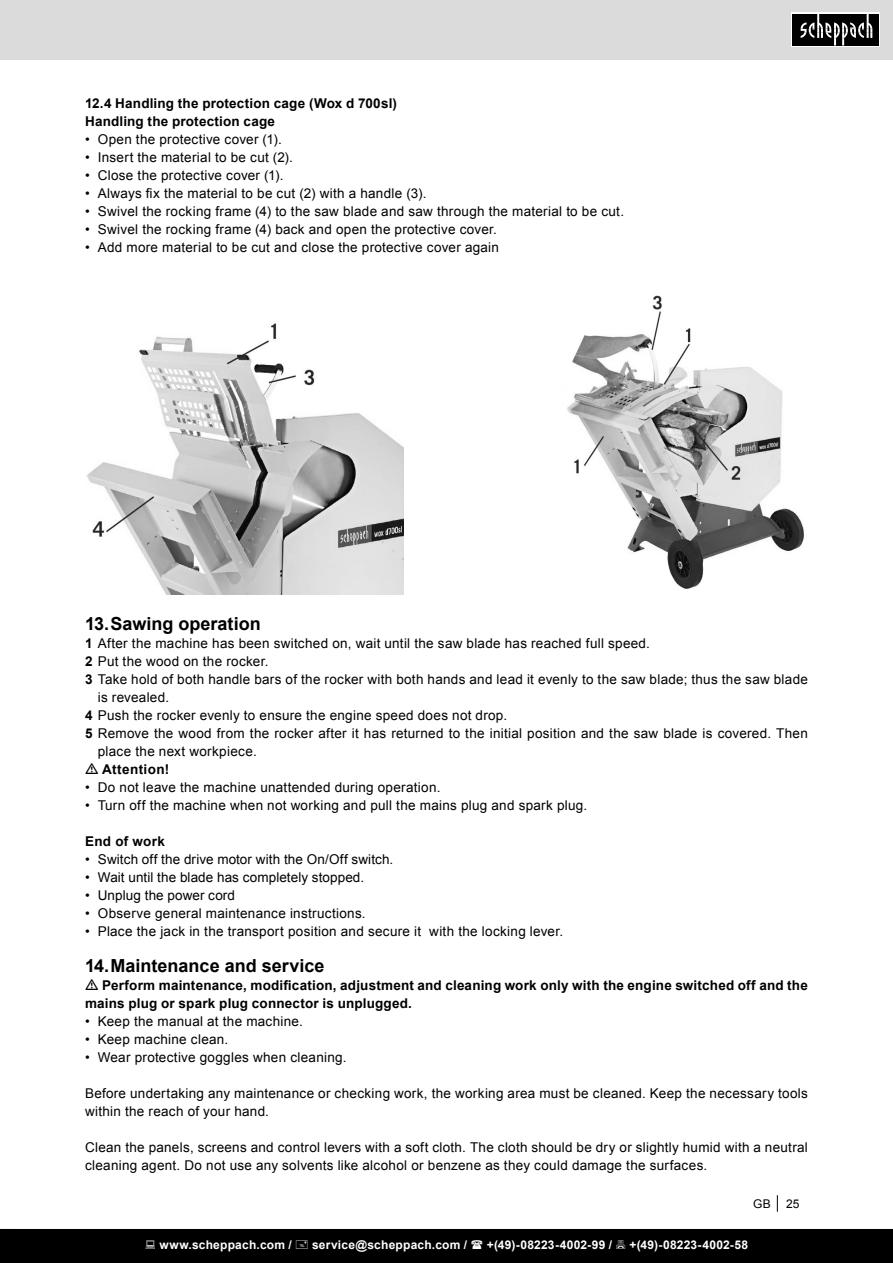
<style>
.page{position:relative;width:893px;height:1263px;background:#fff}
.page>*{position:absolute;margin:0;border:0;box-sizing:border-box;transform-origin:0 0}
.t1{font:700 18px "Arial";color:#000}
.t2{font:13.5px/18px "Arial";letter-spacing:.02em;color:#000}
.Grundtext{font:700 13.5px/18px "Arial";letter-spacing:.015em;color:#000}
.Grundtext_Fließtext{font:700 13.5px "Arial";letter-spacing:.015em;color:#000}
.t3{font:700 12px "Arial";letter-spacing:.02em;color:#fff}
.t4{font:12px "Arial";color:#000}
.s1{font-weight:700}
</style>
<div class="page">
<div style="left:0;top:0;width:893px;height:60px;background:#dbdbdb"></div>
<svg style="left:777px;top:1195px;width:1px;height:17px"></svg>
<div style="left:791px;top:13px;width:89px;height:34px;background:#000"></div>
<svg style="left:801px;top:14px;width:71px;height:31px"></svg>
<img style="left:87px;top:323px;width:317px;height:271px">
<img style="left:567px;top:295px;width:237px;height:294px">
<div style="left:0;top:1229px;width:893px;height:34px;background:#000"></div>
<p class="Grundtext" style="left:85px;top:95px;width:313px">12.4 Handling the protection cage (Wox d 700sl)</p>
<p class="Grundtext_Fließtext" style="left:85px;top:112px;width:192px">Handling the protection cage</p>
<p class="t2" style="left:85px;top:130px;width:198px">• Open the protective cover (1).</p>
<p class="t2" style="left:85px;top:148px;width:209px">• Insert the material to be cut (2).</p>
<p class="t2" style="left:85px;top:166px;width:200px">• Close the protective cover (1).</p>
<p class="t2" style="left:85px;top:184px;width:343px">• Always fix the material to be cut (2) with a handle (3).</p>
<p class="t2" style="left:85px;top:202px;width:541px">• Swivel the rocking frame (4) to the saw blade and saw through the material to be cut.</p>
<p class="t2" style="left:85px;top:220px;width:413px">• Swivel the rocking frame (4) back and open the protective cover.</p>
<p class="t2" style="left:85px;top:238px;width:416px">• Add more material to be cut and close the protective cover again</p>
<p class="t1" style="left:85px;top:612px;width:177px">13.Sawing operation</p>
<p class="t2" style="left:85px;top:634px;width:566px"><span class="s1">1</span> After the machine has been switched on, wait until the saw blade has reached full speed.</p>
<p class="t2" style="left:85px;top:652px;width:185px"><span class="s1">2</span> Put the wood on the rocker.</p>
<p class="t2" style="left:98px;top:670px;width:712px;text-indent:-13px"><span class="s1">3</span> Take hold of both handle bars of the rocker with both hands and lead it evenly to the saw blade; thus the saw blade is revealed.</p>
<p class="t2" style="left:85px;top:706px;width:424px"><span class="s1">4</span> Push the rocker evenly to ensure the engine speed does not drop.</p>
<p class="t2" style="left:98px;top:724px;width:712px;text-indent:-13px"><span class="s1">5</span> Remove the wood from the rocker after it has returned to the initial position and the saw blade is covered. Then place the next workpiece.</p>
<p class="Grundtext" style="left:102px;top:761px;width:68px">Attention!</p>
<p class="t2" style="left:85px;top:778px;width:357px">• Do not leave the machine unattended during operation.</p>
<p class="t2" style="left:85px;top:796px;width:504px">• Turn off the machine when not working and pull the mains plug and spark plug.</p>
<p class="Grundtext" style="left:85px;top:833px;width:82px">End of work</p>
<p class="t2" style="left:85px;top:850px;width:310px">• Switch off the drive motor with the On/Off switch.</p>
<p class="t2" style="left:85px;top:868px;width:281px">• Wait until the blade has completely stopped.</p>
<p class="t2" style="left:85px;top:886px;width:152px">• Unplug the power cord</p>
<p class="t2" style="left:85px;top:904px;width:282px">• Observe general maintenance instructions.</p>
<p class="t2" style="left:85px;top:922px;width:480px">• Place the jack in the transport position and secure it with the locking lever.</p>
<p class="t1" style="left:85px;top:954px;width:241px">14.Maintenance and service</p>
<p class="Grundtext" style="left:85px;top:977px;width:724px;text-indent:17px">Perform maintenance, modification, adjustment and cleaning work only with the engine switched off and the mains plug or spark plug connector is unplugged.</p>
<p class="t2" style="left:85px;top:1012px;width:219px">• Keep the manual at the machine.</p>
<p class="t2" style="left:85px;top:1030px;width:145px">• Keep machine clean.</p>
<p class="t2" style="left:85px;top:1048px;width:263px">• Wear protective goggles when cleaning.</p>
<p class="t2" style="left:85px;top:1084px;width:724px">Before undertaking any maintenance or checking work, the working area must be cleaned. Keep the necessary tools within the reach of your hand.</p>
<p class="t2" style="left:85px;top:1138px;width:724px">Clean the panels, screens and control levers with a soft cloth. The cloth should be dry or slightly humid with a neutral cleaning agent. Do not use any solvents like alcohol or benzene as they could damage the surfaces.</p>
<p class="t4" style="left:753px;top:1196px;width:19px">GB</p>
<p class="t4" style="left:786px;top:1196px;width:15px">25</p>
<p class="t3" style="left:159px;top:1236px;width:134px">www.scheppach.com /</p>
<p class="t3" style="left:312px;top:1236px;width:157px">service@scheppach.com /</p>
<p class="t3" style="left:487px;top:1236px;width:127px">+(49)-08223-4002-99 /</p>
<p class="t3" style="left:629px;top:1236px;width:120px">+(49)-08223-4002-58</p>
</div>
